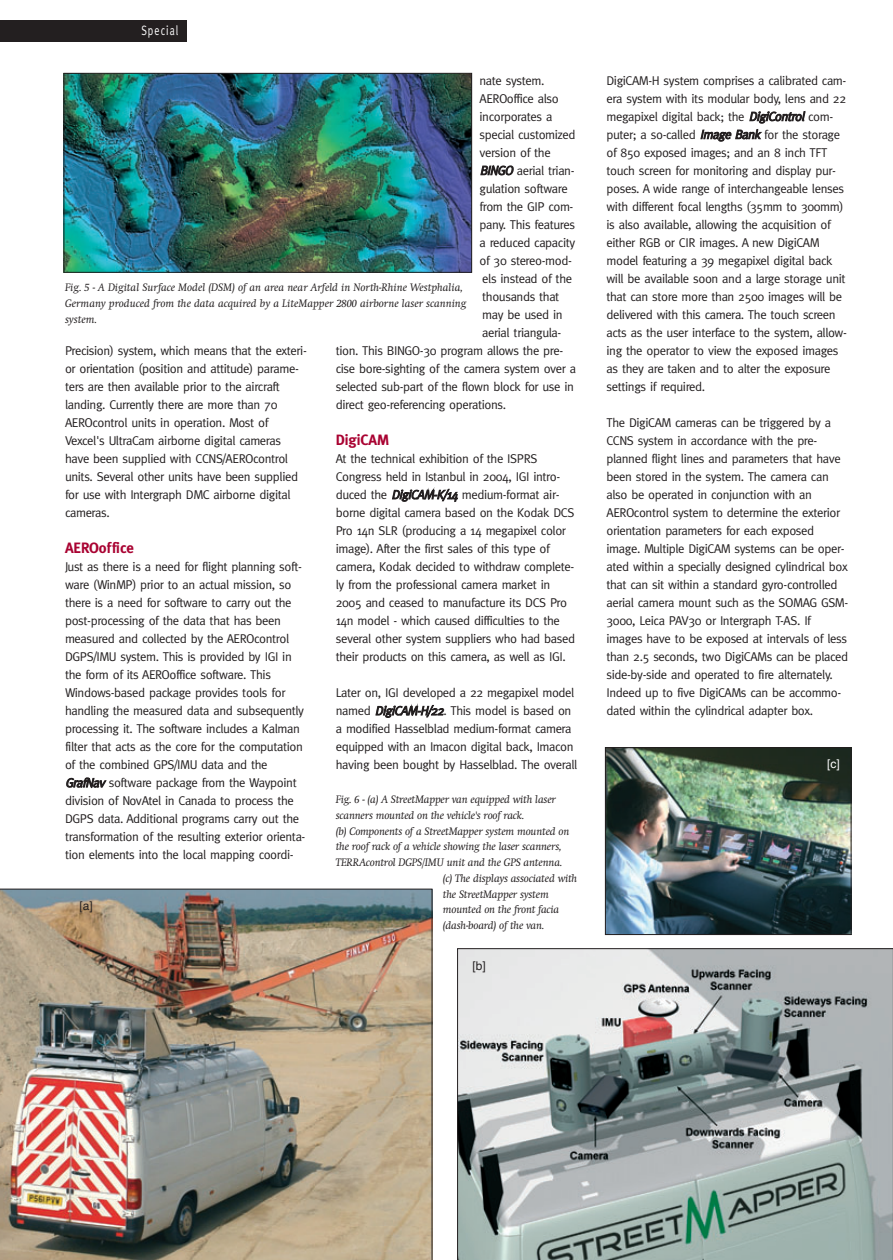
<style>
.page{position:relative;width:893px;height:1260px;background:#fff}
.page>*{position:absolute;margin:0;border:0;box-sizing:border-box;transform-origin:0 0}
.t1{font:700 15px "Meta";color:#a90332}
.t2{font:13.5px "Meta";letter-spacing:.105em;color:#fff;scale:.75 1}
.t3{font:12.75px/18px "Meta";letter-spacing:-.03em;color:#231f20}
.t4{font:12px "Helvetica";color:#231f20}
.t5{font:12px "Helvetica";color:#fff}
.t6{font:italic 11.25px/15.8px "Swift";letter-spacing:-.015em;color:#231f20}
.s1{font-style:italic}
</style>
<div class="page">
<img style="left:0;top:20px;width:893px;height:1239px">
<p class="t2" style="left:141px;top:26px;width:51px">Special</p>
<p class="t3" style="left:479px;top:73px;width:67px">nate system.</p>
<p class="t3" style="left:479px;top:91px;width:81px">AEROoffice also</p>
<p class="t3" style="left:479px;top:109px;width:74px">incorporates a</p>
<p class="t3" style="left:479px;top:127px;width:98px">special customized</p>
<p class="t3" style="left:479px;top:145px;width:73px">version of the</p>
<p class="t3" style="left:480px;top:163px;width:96px"><span class="s1">BINGO</span> aerial trian-</p>
<p class="t3" style="left:479px;top:181px;width:90px">gulation software</p>
<p class="t3" style="left:479px;top:199px;width:95px">from the GIP com-</p>
<p class="t3" style="left:479px;top:217px;width:97px">pany. This features</p>
<p class="t3" style="left:479px;top:235px;width:97px">a reduced capacity</p>
<p class="t3" style="left:479px;top:253px;width:94px">of 30 stereo-mod-</p>
<p class="t3" style="left:482px;top:271px;width:91px">els instead of the</p>
<p class="t3" style="left:482px;top:289px;width:79px">thousands that</p>
<p class="t3" style="left:482px;top:307px;width:82px">may be used in</p>
<p class="t3" style="left:482px;top:325px;width:81px">aerial triangula-</p>
<p class="t3" style="left:336px;top:343px;width:229px">tion. This BINGO-30 program allows the pre-</p>
<p class="t3" style="left:336px;top:361px;width:242px">cise bore-sighting of the camera system over a</p>
<p class="t3" style="left:336px;top:379px;width:240px">selected sub-part of the flown block for use in</p>
<p class="t3" style="left:336px;top:397px;width:172px">direct geo-referencing operations.</p>
<p class="t1" style="left:336px;top:434px;width:55px">DigiCAM</p>
<p class="t3" style="left:336px;top:451px;width:241px">At the technical exhibition of the ISPRS Congress held in Istanbul in 2004, IGI intro&shy;duced the <span class="s1">DigiCAM-K/14</span> medium-format air&shy;borne digital camera based on the Kodak DCS Pro 14n SLR (producing a 14 megapixel color image). After the first sales of this type of camera, Kodak decided to withdraw complete&shy;ly from the professional camera market in 2005 and ceased to manufacture its DCS Pro 14n model - which caused difficulties to the several other system suppliers who had based their products on this camera, as well as IGI.</p>
<p class="t3" style="left:336px;top:685px;width:243px">Later on, IGI developed a 22 megapixel model named <span class="s1">DigiCAM-H/22</span>. This model is based on a modified Hasselblad medium-format camera equipped with an Imacon digital back, Imacon having been bought by Hasselblad. The overall</p>
<p class="t6" style="left:65px;top:281px;width:403px">Fig. 5 - A Digital Surface Model (DSM) of an area near Arfeld in North-Rhine Westphalia,<br>Germany produced from the data acquired by a LiteMapper 2800 airborne laser scanning system.</p>
<p class="t3" style="left:65px;top:343px;width:243px">Precision) system, which means that the exteri&shy;or orientation (position and attitude) parame&shy;ters are then available prior to the aircraft landing. Currently there are more than 70<br>AEROcontrol units in operation. Most of Vexcel's UltraCam airborne digital cameras have been supplied with CCNS/AEROcontrol units. Several other units have been supplied for use with Intergraph DMC airborne digital cameras.</p>
<p class="t1" style="left:65px;top:542px;width:70px">AEROoffice</p>
<p class="t3" style="left:65px;top:559px;width:242px">Just as there is a need for flight planning soft&shy;ware (WinMP) prior to an actual mission, so there is a need for software to carry out the post-processing of the data that has been measured and collected by the AEROcontrol DGPS/IMU system. This is provided by IGI in the form of its AEROoffice software. This Windows-based package provides tools for handling the measured data and subsequently processing it. The software includes a Kalman filter that acts as the core for the computation of the combined GPS/IMU data and the <span class="s1">GrafNav</span> software package from the Waypoint division of NovAtel in Canada to process the DGPS data. Additional programs carry out the transformation of the resulting exterior orienta&shy;tion elements into the local mapping coordi-</p>
<p class="t6" style="left:336px;top:792px;width:222px">Fig. 6 - (a) A StreetMapper van equipped with laser</p>
<p class="t6" style="left:336px;top:808px;width:190px">scanners mounted on the vehicle's roof rack.</p>
<p class="t6" style="left:336px;top:824px;width:235px">(b) Components of a StreetMapper system mounted on</p>
<p class="t6" style="left:336px;top:839px;width:227px">the roof rack of a vehicle showing the laser scanners,</p>
<p class="t6" style="left:336px;top:855px;width:228px">TERRAcontrol DGPS/IMU unit and the GPS antenna.</p>
<p class="t6" style="left:443px;top:871px;width:136px">(c) The displays associated with</p>
<p class="t6" style="left:443px;top:887px;width:107px">the StreetMapper system</p>
<p class="t6" style="left:443px;top:902px;width:118px">mounted on the front facia</p>
<p class="t6" style="left:443px;top:918px;width:103px">(dash-board) of the van.</p>
<p class="t4" style="left:473px;top:961px;width:15px">[b]</p>
<p class="t4" style="left:79px;top:901px;width:15px">[a]</p>
<p class="t3" style="left:606px;top:73px;width:242px">DigiCAM-H system comprises a calibrated cam&shy;era system with its modular body, lens and 22 megapixel digital back; the <span class="s1">DigiControl</span> com&shy;puter; a so-called <span class="s1">Image Bank</span> for the storage of 850 exposed images; and an 8 inch TFT touch screen for monitoring and display pur&shy;poses. A wide range of interchangeable lenses with different focal lengths (35mm to 300mm) is also available, allowing the acquisition of either RGB or CIR images. A new DigiCAM model featuring a 39 megapixel digital back will be available soon and a large storage unit that can store more than 2500 images will be delivered with this camera. The touch screen acts as the user interface to the system, allow&shy;ing the operator to view the exposed images as they are taken and to alter the exposure settings if required.</p>
<p class="t3" style="left:606px;top:415px;width:243px">The DigiCAM cameras can be triggered by a CCNS system in accordance with the pre&shy;planned flight lines and parameters that have been stored in the system. The camera can also be operated in conjunction with an AEROcontrol system to determine the exterior orientation parameters for each exposed image. Multiple DigiCAM systems can be oper&shy;ated within a specially designed cylindrical box that can sit within a standard gyro-controlled aerial camera mount such as the SOMAG GSM-3000, Leica PAV30 or Intergraph T-AS. If images have to be exposed at intervals of less than 2.5 seconds, two DigiCAMs can be placed side-by-side and operated to fire alternately.<br>Indeed up to five DigiCAMs can be accommo&shy;dated within the cylindrical adapter box.</p>
<p class="t5" style="left:827px;top:759px;width:14px">[c]</p>
</div>
